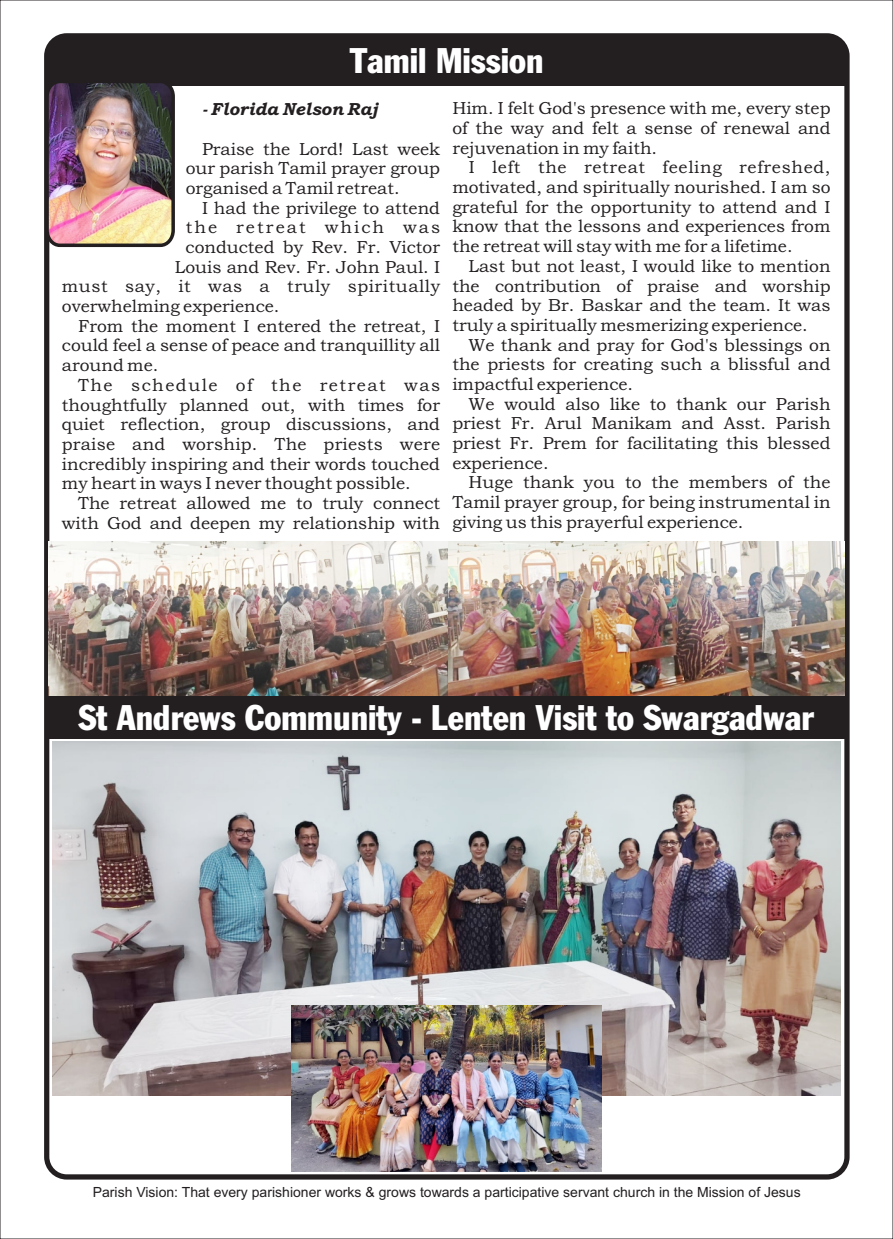
<style>
.page{position:relative;width:893px;height:1239px;background:#fff}
.page>*{position:absolute;margin:0;border:0;box-sizing:border-box;transform-origin:0 0}
.t1{font:35px "Franklin Gothic Condensed";color:#fff}
.t2{font:17.5px/19.6px "Bookman Old Style";color:#231f20;text-align:justify}
.t3{font:17.5px "Bookman Old Style";letter-spacing:.03em;color:#231f20}
.t4{font:17.5px "Bookman Old Style";letter-spacing:.085em;color:#231f20}
.t5{font:17.5px "Bookman Old Style";letter-spacing:.12em;color:#231f20}
.t6{font:italic 700 17.5px "Bookman Old Style";color:#231f20}
.t7{font:14px "Arial";color:#231f20}
</style>
<div class="page">
<div style="left:47px;top:36px;width:799px;height:50px;background:#231f20"></div>
<div style="left:44px;top:33px;width:805px;height:1147px;border:5px solid #231f20;border-radius:20px"></div>
<div style="left:48px;top:695px;width:797px;height:44px;background:#231f20"></div>
<img style="left:44px;top:78px;width:131px;height:171px">
<img style="left:49px;top:542px;width:795px;height:154px">
<img style="left:52px;top:742px;width:788px;height:354px">
<img style="left:291px;top:1005px;width:310px;height:166px">
<h1 class="t1" style="left:350px;top:47px;width:195px">Tamil Mission</h1>
<p class="t6" style="left:202px;top:103px;width:177px">- Florida Nelson Raj</p>
<p class="t2" style="left:186px;top:140px;width:256px;text-indent:16px">Praise the Lord! Last week our parish Tamil prayer group organised a Tamil retreat.</p>
<p class="t2" style="left:202px;top:200px;width:239px">I had the privilege to attend</p>
<p class="t5" style="left:186px;top:221px;width:256px">the retreat which was</p>
<p class="t2" style="left:185px;top:239px;width:256px">conducted by Rev. Fr. Victor</p>
<p class="t2" style="left:175px;top:259px;width:267px">Louis and Rev. Fr. John Paul. I</p>
<p class="t3" style="left:62px;top:280px;width:379px">must say, it was a truly spiritually</p>
<p class="t2" style="left:62px;top:298px;width:219px">overwhelming experience.</p>
<p class="t2" style="left:78px;top:318px;width:363px">From the moment I entered the retreat, I</p>
<p class="t2" style="left:62px;top:337px;width:380px">could feel a sense of peace and tranquillity all</p>
<p class="t2" style="left:62px;top:357px;width:98px">around me.</p>
<p class="t4" style="left:78px;top:378px;width:363px">The schedule of the retreat was</p>
<p class="t2" style="left:62px;top:396px;width:380px">thoughtfully planned out, with times for</p>
<p class="t2" style="left:62px;top:416px;width:379px">quiet reflection, group discussions, and</p>
<p class="t2" style="left:62px;top:436px;width:379px">praise and worship. The priests were</p>
<p class="t2" style="left:62px;top:455px;width:379px">incredibly inspiring and their words touched</p>
<p class="t2" style="left:62px;top:475px;width:350px">my heart in ways I never thought possible.</p>
<p class="t2" style="left:78px;top:495px;width:363px">The retreat allowed me to truly connect</p>
<p class="t2" style="left:62px;top:515px;width:380px">with God and deepen my relationship with</p>
<p class="t2" style="left:452px;top:100px;width:379px">Him. I felt God's presence with me, every step of the way and felt a sense of renewal and rejuvenation in my faith.</p>
<p class="t2" style="left:452px;top:159px;width:380px;text-indent:16px">I left the retreat feeling refreshed, motivated, and spiritually nourished. I am so grateful for the opportunity to attend and I know that the lessons and experiences from the retreat will stay with me for a lifetime.</p>
<p class="t2" style="left:452px;top:258px;width:380px;text-indent:16px">Last but not least, I would like to mention the contribution of praise and worship headed by Br. Baskar and the team. It was truly a spiritually mesmerizing experience.</p>
<p class="t2" style="left:452px;top:337px;width:379px;text-indent:16px">We thank and pray for God's blessings on the priests for creating such a blissful and impactful experience.</p>
<p class="t2" style="left:452px;top:396px;width:379px;text-indent:16px">We would also like to thank our Parish priest Fr. Arul Manikam and Asst. Parish priest Fr. Prem for facilitating this blessed experience.</p>
<p class="t2" style="left:452px;top:474px;width:379px;text-indent:16px">Huge thank you to the members of the Tamil prayer group, for being instrumental in giving us this prayerful experience.</p>
<h1 class="t1" style="left:78px;top:704px;width:737px">St Andrews Community - Lenten Visit to Swargadwar</h1>
<p class="t7" style="left:93px;top:1187px;width:709px">Parish Vision: That every parishioner works &amp; grows towards a participative servant church in the Mission of Jesus</p>
</div>
